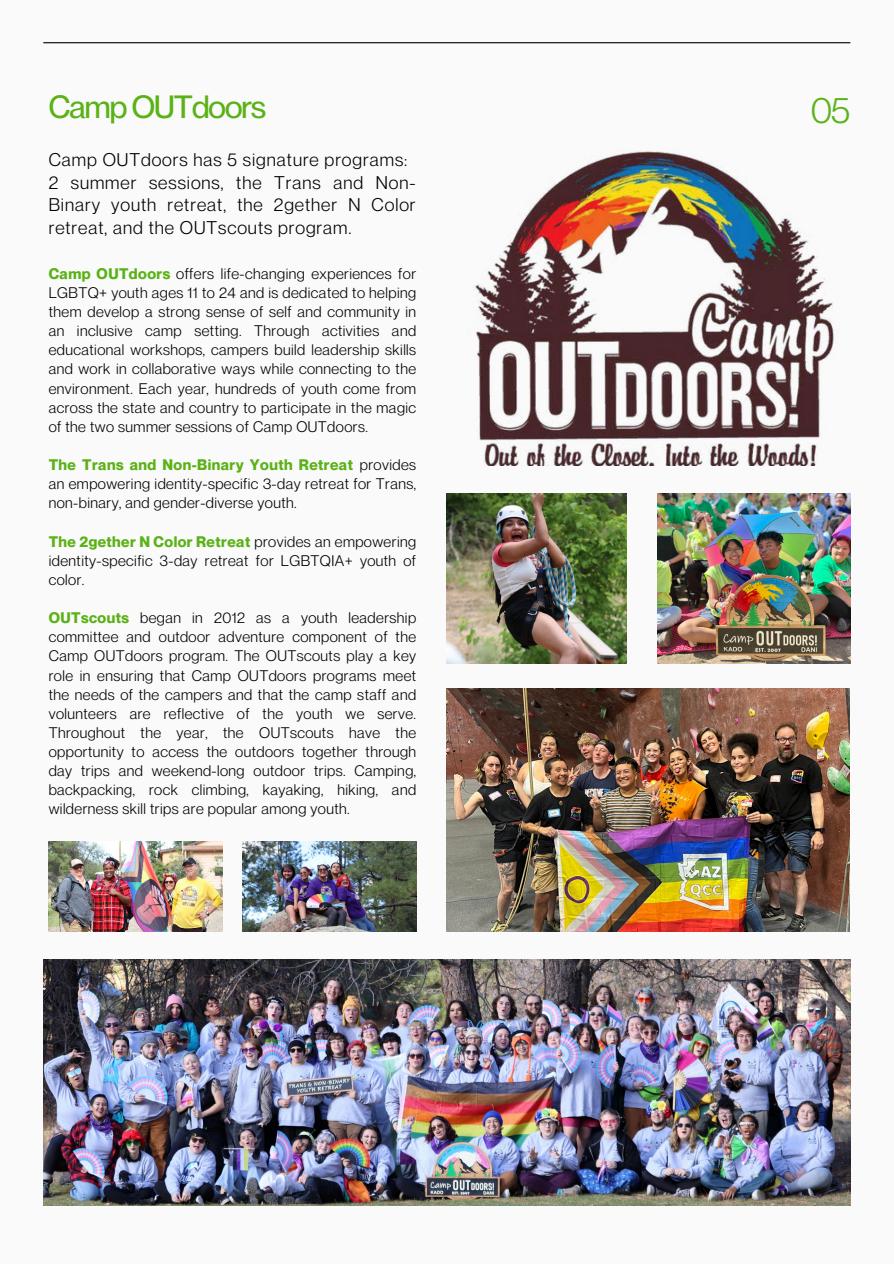
<style>
.page{position:relative;width:894px;height:1264px;background:#fff}
.page>*{position:absolute;margin:0;border:0;box-sizing:border-box;transform-origin:0 0}
.t1{font:36px "Neue Montreal";color:#5bb217}
.t2{font:500 31.5px "Neue Montreal";letter-spacing:-.03em;color:#5bb217}
.t3{font:18px/22.5px "Neue Montreal";letter-spacing:.05em;color:#000}
.t4{font:15px/19.2px "Neue Montreal";letter-spacing:.03em;color:#000;text-align:justify}
.s1{font-weight:700;color:#5bb217}
</style>
<div class="page">
<div style="left:0;top:0;width:893px;height:1263px;background:#fafafa"></div>
<img style="left:475px;top:151px;width:359px;height:314px">
<hr style="left:43px;top:42px;width:807px;height:1px;background:#000">
<img style="left:43px;top:959px;width:807px;height:246px">
<img style="left:446px;top:688px;width:403px;height:243px">
<img style="left:446px;top:493px;width:180px;height:170px">
<img style="left:657px;top:493px;width:193px;height:170px">
<img style="left:49px;top:841px;width:173px;height:90px">
<img style="left:243px;top:841px;width:173px;height:90px">
<h2 class="t2" style="left:49px;top:82px;width:219px">Camp OUTdoors</h2>
<p class="t3" style="left:49px;top:147px;width:368px">Camp OUTdoors has 5 signature programs:<br>2 summer sessions, the Trans and Non-Binary youth retreat, the 2gether N Color retreat, and the OUTscouts program.</p>
<p class="t4" style="left:49px;top:262px;width:369px"><span class="s1">Camp OUTdoors</span> offers life-changing experiences for LGBTQ+ youth ages 11 to 24 and is dedicated to helping them develop a strong sense of self and community in an inclusive camp setting. Through activities and educational workshops, campers build leadership skills and work in collaborative ways while connecting to the environment. Each year, hundreds of youth come from across the state and country to participate in the magic of the two summer sessions of Camp OUTdoors.</p>
<p class="t4" style="left:49px;top:453px;width:369px"><span class="s1">The Trans and Non-Binary Youth Retreat</span> provides an empowering identity-specific 3-day retreat for Trans, non-binary, and gender-diverse youth.</p>
<p class="t4" style="left:49px;top:530px;width:369px"><span class="s1">The 2gether N Color Retreat</span> provides an empowering identity-specific 3-day retreat for LGBTQIA+ youth of color.</p>
<p class="t4" style="left:49px;top:606px;width:369px"><span class="s1">OUTscouts</span> began in 2012 as a youth leadership committee and outdoor adventure component of the Camp OUTdoors program. The OUTscouts play a key role in ensuring that Camp OUTdoors programs meet the needs of the campers and that the camp staff and volunteers are reflective of the youth we serve.<br>Throughout the year, the OUTscouts have the opportunity to access the outdoors together through day trips and weekend-long outdoor trips. Camping, backpacking, rock climbing, kayaking, hiking, and wilderness skill trips are popular among youth.</p>
<h1 class="t1" style="left:810px;top:82px;width:41px">05</h1>
</div>
